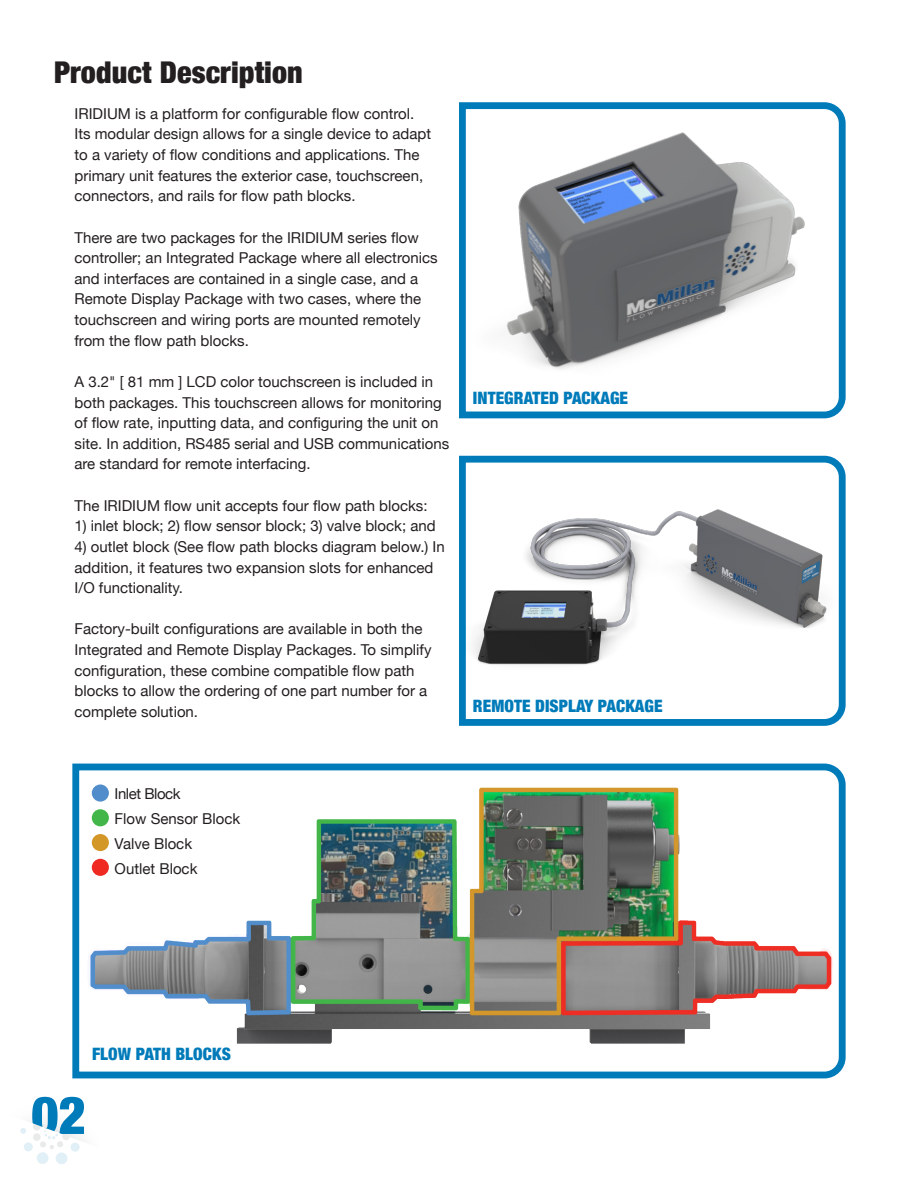
<style>
.page{position:relative;width:918px;height:1188px;background:#fff}
.page>*{position:absolute;margin:0;border:0;box-sizing:border-box;transform-origin:0 0}
.t1{font:900 condensed 52.5px "Helvetica Neue";color:#007bba}
.t2{font:900 condensed 30px "Helvetica Neue";letter-spacing:.005em;color:#231f20}
.t3{font:900 condensed 17.1px "Helvetica Neue";letter-spacing:.005em;color:#007bba}
.t4{font:15px/20.7px "Helvetica Neue";color:#231f20}
.t5{font:15px "Helvetica Neue";letter-spacing:-.03em;color:#231f20}
</style>
<div class="page">
<svg style="left:459px;top:102px;width:387px;height:317px"></svg>
<svg style="left:459px;top:455px;width:387px;height:271px"></svg>
<svg style="left:72px;top:763px;width:774px;height:316px"></svg>
<div style="left:92px;top:784px;width:17px;height:18px;background:#518dca;border-radius:50%"></div>
<div style="left:92px;top:809px;width:17px;height:17px;background:#42b649;border-radius:50%"></div>
<div style="left:92px;top:834px;width:17px;height:17px;background:#d39728;border-radius:50%"></div>
<div style="left:92px;top:859px;width:17px;height:17px;background:#ee2a23;border-radius:50%"></div>
<svg style="left:20px;top:1078px;width:78px;height:86px"></svg>
<p class="t2" style="left:54px;top:48px;width:250px">Product Description</p>
<p class="t4" style="left:75px;top:104px;width:358px">IRIDIUM is a platform for configurable flow control.<br>Its modular design allows for a single device to adapt to a variety of flow conditions and applications. The primary unit features the exterior case, touchscreen, connectors, and rails for flow path blocks.</p>
<p class="t4" style="left:75px;top:228px;width:365px">There are two packages for the IRIDIUM series flow controller; an Integrated Package where all electronics and interfaces are contained in a single case, and a Remote Display Package with two cases, where the touchscreen and wiring ports are mounted remotely from the flow path blocks.</p>
<p class="t4" style="left:75px;top:372px;width:376px">A 3.2" [ 81 mm ] LCD color touchscreen is included in both packages. This touchscreen allows for monitoring of flow rate, inputting data, and configuring the unit on site. In addition, RS485 serial and USB communications are standard for remote interfacing.</p>
<p class="t4" style="left:75px;top:496px;width:355px">The IRIDIUM flow unit accepts four flow path blocks:</p>
<p class="t4" style="left:75px;top:516px;width:363px">1) inlet block; 2) flow sensor block; 3) valve block; and</p>
<p class="t4" style="left:75px;top:537px;width:372px">4) outlet block (See flow path blocks diagram below.) In addition, it features two expansion slots for enhanced<br>I/O functionality.</p>
<p class="t4" style="left:75px;top:620px;width:359px">Factory-built configurations are available in both the Integrated and Remote Display Packages. To simplify configuration, these combine compatible flow path blocks to allow the ordering of one part number for a complete solution.</p>
<p class="t3" style="left:473px;top:384px;width:157px">INTEGRATED PACKAGE</p>
<p class="t3" style="left:473px;top:691px;width:191px">REMOTE DISPLAY PACKAGE</p>
<p class="t5" style="left:115px;top:783px;width:68px">Inlet Block</p>
<p class="t4" style="left:115px;top:809px;width:127px">Flow Sensor Block</p>
<p class="t4" style="left:115px;top:834px;width:79px">Valve Block</p>
<p class="t4" style="left:115px;top:859px;width:84px">Outlet Block</p>
<p class="t3" style="left:92px;top:1040px;width:140px">FLOW PATH BLOCKS</p>
<p class="t1" style="left:31px;top:1072px;width:56px">02</p>
</div>
